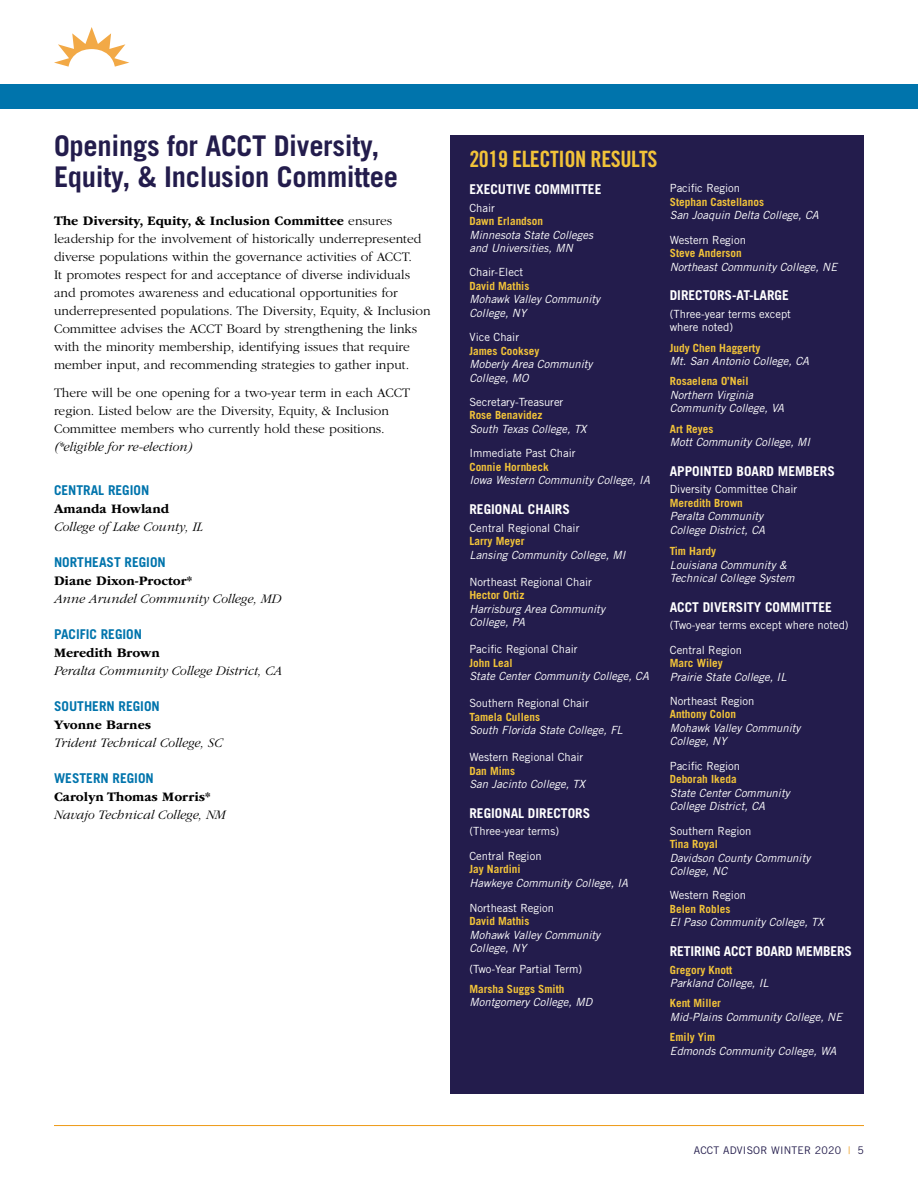
<style>
.page{position:relative;width:918px;height:1188px;background:#fff}
.page>*{position:absolute;margin:0;border:0;box-sizing:border-box;transform-origin:0 0}
.t1{font:700 28.5px/31.5px "Trade Gothic LT Std";letter-spacing:-.01em;color:#231c4c}
.t2{font:22.5px "Trade Gothic LT Std Bd Cn 20";letter-spacing:-.02em;color:#f2c339}
.t3{font:300 13.5px/18px "ITC Garamond Std";color:#000}
.t4{font:italic 300 13.5px "ITC Garamond Std";color:#000}
.t5{font:700 13.5px "Trade Gothic LT Std";color:#fff}
.t6{font:700 13.5px "ITC Garamond Std";color:#000}
.t7{font:700 13.5px "Trade Gothic LT Std";color:#0074ac}
.t8{font:italic 11.25px/13.5px "Trade Gothic LT Std";color:#fff}
.t9{font:11.25px/24.3px "Trade Gothic LT Std";color:#fff}
.t10{font:700 11.25px "Trade Gothic LT Std";color:#f2c339}
.t11{font:10.5px "Trade Gothic LT Std";letter-spacing:.02em;color:#231c4c}
.s1{font-weight:700}
.s2{color:#ee9a15}
</style>
<div class="page">
<div style="left:0;top:84px;width:918px;height:25px;background:#0074ac"></div>
<svg style="left:54px;top:27px;width:75px;height:40px"></svg>
<div style="left:450px;top:135px;width:414px;height:959px;background:#231c4c"></div>
<hr style="left:54px;top:1125px;width:810px;height:1px;background:#ee9a15">
<h1 class="t1" style="left:54px;top:129px;width:346px">Openings for ACCT Diversity,<br>Equity, &amp; Inclusion Committee</h1>
<p class="t3" style="left:54px;top:212px;width:378px"><span class="s1">The Diversity, Equity, &amp; Inclusion Committee</span> ensures leadership for the involvement of historically underrepresented diverse populations within the governance activities of ACCT.<br>It promotes respect for and acceptance of diverse individuals and promotes awareness and educational opportunities for underrepresented populations. The Diversity, Equity, &amp; Inclusion Committee advises the ACCT Board by strengthening the links with the minority membership, identifying issues that require member input, and recommending strategies to gather input.</p>
<p class="t3" style="left:54px;top:384px;width:358px">There will be one opening for a two-year term in each ACCT region. Listed below are the Diversity, Equity, &amp; Inclusion<br>Committee members who currently hold these positions.</p>
<p class="t4" style="left:54px;top:440px;width:140px">(*eligible for re-election)</p>
<p class="t7" style="left:54px;top:482px;width:97px">CENTRAL REGION</p>
<p class="t6" style="left:54px;top:501px;width:117px">Amanda Howland</p>
<p class="t4" style="left:54px;top:519px;width:150px">College of Lake County, IL</p>
<p class="t7" style="left:54px;top:554px;width:113px">NORTHEAST REGION</p>
<p class="t6" style="left:54px;top:573px;width:140px">Diane Dixon-Proctor*</p>
<p class="t4" style="left:54px;top:591px;width:229px">Anne Arundel Community College, MD</p>
<p class="t7" style="left:54px;top:626px;width:90px">PACIFIC REGION</p>
<p class="t6" style="left:54px;top:645px;width:107px">Meredith Brown</p>
<p class="t4" style="left:54px;top:663px;width:230px">Peralta Community College District, CA</p>
<p class="t7" style="left:54px;top:698px;width:107px">SOUTHERN REGION</p>
<p class="t6" style="left:54px;top:717px;width:99px">Yvonne Barnes</p>
<p class="t4" style="left:54px;top:735px;width:170px">Trident Technical College, SC</p>
<p class="t7" style="left:54px;top:770px;width:101px">WESTERN REGION</p>
<p class="t6" style="left:54px;top:789px;width:158px">Carolyn Thomas Morris*</p>
<p class="t4" style="left:54px;top:807px;width:173px">Navajo Technical College, NM</p>
<h2 class="t2" style="left:469px;top:146px;width:190px">2019 ELECTION RESULTS</h2>
<p class="t5" style="left:469px;top:181px;width:134px">EXECUTIVE COMMITTEE</p>
<p class="t9" style="left:469px;top:195px;width:27px">Chair</p>
<p class="t10" style="left:469px;top:214px;width:75px">Dawn Erlandson</p>
<p class="t8" style="left:469px;top:228px;width:125px">Minnesota State Colleges and Universities, MN</p>
<p class="t9" style="left:469px;top:260px;width:55px">Chair-Elect</p>
<p class="t10" style="left:469px;top:279px;width:62px">David Mathis</p>
<p class="t8" style="left:469px;top:293px;width:132px">Mohawk Valley Community<br>College, NY</p>
<p class="t9" style="left:469px;top:325px;width:51px">Vice Chair</p>
<p class="t10" style="left:469px;top:344px;width:71px">James Cooksey</p>
<p class="t8" style="left:469px;top:358px;width:125px">Moberly Area Community<br>College, MO</p>
<p class="t9" style="left:469px;top:390px;width:95px">Secretary-Treasurer</p>
<p class="t10" style="left:469px;top:409px;width:75px">Rose Benavidez</p>
<p class="t8" style="left:469px;top:422px;width:119px">South Texas College, TX</p>
<p class="t9" style="left:469px;top:441px;width:108px">Immediate Past Chair</p>
<p class="t10" style="left:469px;top:460px;width:81px">Connie Hornbeck</p>
<p class="t8" style="left:469px;top:474px;width:182px">Iowa Western Community College, IA</p>
<p class="t5" style="left:469px;top:501px;width:102px">REGIONAL CHAIRS</p>
<p class="t9" style="left:469px;top:515px;width:112px">Central Regional Chair</p>
<p class="t10" style="left:469px;top:534px;width:56px">Larry Meyer</p>
<p class="t8" style="left:469px;top:548px;width:158px">Lansing Community College, MI</p>
<p class="t9" style="left:469px;top:569px;width:124px">Northeast Regional Chair</p>
<p class="t10" style="left:469px;top:588px;width:57px">Hector Ortiz</p>
<p class="t8" style="left:469px;top:602px;width:137px">Harrisburg Area Community<br>College, PA</p>
<p class="t9" style="left:469px;top:637px;width:110px">Pacific Regional Chair</p>
<p class="t10" style="left:469px;top:656px;width:45px">John Leal</p>
<p class="t8" style="left:469px;top:669px;width:181px">State Center Community College, CA</p>
<p class="t9" style="left:469px;top:691px;width:121px">Southern Regional Chair</p>
<p class="t10" style="left:469px;top:710px;width:72px">Tamela Cullens</p>
<p class="t8" style="left:469px;top:723px;width:155px">South Florida State College, FL</p>
<p class="t9" style="left:469px;top:745px;width:115px">Western Regional Chair</p>
<p class="t10" style="left:469px;top:764px;width:47px">Dan Mims</p>
<p class="t8" style="left:469px;top:777px;width:117px">San Jacinto College, TX</p>
<p class="t5" style="left:469px;top:805px;width:122px">REGIONAL DIRECTORS</p>
<p class="t9" style="left:469px;top:819px;width:91px">(Three-year terms)<br>Central Region</p>
<p class="t10" style="left:469px;top:862px;width:53px">Jay Nardini</p>
<p class="t8" style="left:469px;top:876px;width:160px">Hawkeye Community College, IA</p>
<p class="t9" style="left:469px;top:895px;width:86px">Northeast Region</p>
<p class="t10" style="left:469px;top:914px;width:62px">David Mathis</p>
<p class="t8" style="left:469px;top:928px;width:132px">Mohawk Valley Community<br>College, NY</p>
<p class="t9" style="left:469px;top:956px;width:114px">(Two-Year Partial Term)</p>
<p class="t10" style="left:469px;top:982px;width:97px">Marsha Suggs Smith</p>
<p class="t8" style="left:469px;top:996px;width:124px">Montgomery College, MD</p>
<p class="t9" style="left:670px;top:176px;width:72px">Pacific Region</p>
<p class="t10" style="left:670px;top:195px;width:96px">Stephan Castellanos</p>
<p class="t8" style="left:670px;top:209px;width:151px">San Joaquin Delta College, CA</p>
<p class="t9" style="left:670px;top:227px;width:78px">Western Region</p>
<p class="t10" style="left:670px;top:246px;width:73px">Steve Anderson</p>
<p class="t8" style="left:670px;top:260px;width:169px">Northeast Community College, NE</p>
<p class="t5" style="left:670px;top:287px;width:121px">DIRECTORS-AT-LARGE</p>
<p class="t9" style="left:670px;top:307px;width:123px;line-height:13.5px">(Three-year terms except where noted)</p>
<p class="t10" style="left:670px;top:341px;width:92px">Judy Chen Haggerty</p>
<p class="t8" style="left:670px;top:355px;width:141px">Mt. San Antonio College, CA</p>
<p class="t10" style="left:670px;top:375px;width:80px">Rosaelena O’Neil</p>
<p class="t8" style="left:670px;top:388px;width:116px">Northern Virginia<br>Community College, VA</p>
<p class="t10" style="left:670px;top:422px;width:45px">Art Reyes</p>
<p class="t8" style="left:670px;top:436px;width:142px">Mott Community College, MI</p>
<p class="t5" style="left:670px;top:463px;width:167px">APPOINTED BOARD MEMBERS</p>
<p class="t9" style="left:670px;top:477px;width:129px">Diversity Committee Chair</p>
<p class="t10" style="left:670px;top:496px;width:75px">Meredith Brown</p>
<p class="t8" style="left:670px;top:510px;width:97px">Peralta Community<br>College District, CA</p>
<p class="t10" style="left:670px;top:544px;width:48px">Tim Hardy</p>
<p class="t8" style="left:670px;top:558px;width:126px">Louisiana Community &amp;<br>Technical College System</p>
<p class="t5" style="left:670px;top:599px;width:164px">ACCT DIVERSITY COMMITTEE</p>
<p class="t9" style="left:670px;top:613px;width:180px">(Two-year terms except where noted)<br>Central Region</p>
<p class="t10" style="left:670px;top:656px;width:55px">Marc Wiley</p>
<p class="t8" style="left:670px;top:670px;width:118px">Prairie State College, IL</p>
<p class="t9" style="left:670px;top:689px;width:86px">Northeast Region</p>
<p class="t10" style="left:670px;top:708px;width:68px">Anthony Colon</p>
<p class="t8" style="left:670px;top:721px;width:132px">Mohawk Valley Community<br>College, NY</p>
<p class="t9" style="left:670px;top:753px;width:72px">Pacific Region</p>
<p class="t10" style="left:670px;top:772px;width:68px">Deborah Ikeda</p>
<p class="t8" style="left:670px;top:786px;width:121px">State Center Community<br>College District, CA</p>
<p class="t9" style="left:670px;top:818px;width:83px">Southern Region</p>
<p class="t10" style="left:670px;top:837px;width:50px">Tina Royal</p>
<p class="t8" style="left:670px;top:851px;width:142px">Davidson County Community<br>College, NC</p>
<p class="t9" style="left:670px;top:883px;width:78px">Western Region</p>
<p class="t10" style="left:670px;top:902px;width:62px">Belen Robles</p>
<p class="t8" style="left:670px;top:916px;width:156px">El Paso Community College, TX</p>
<p class="t5" style="left:670px;top:943px;width:184px">RETIRING ACCT BOARD MEMBERS</p>
<p class="t10" style="left:670px;top:963px;width:64px">Gregory Knott</p>
<p class="t8" style="left:670px;top:977px;width:101px">Parkland College, IL</p>
<p class="t10" style="left:670px;top:996px;width:53px">Kent Miller</p>
<p class="t8" style="left:670px;top:1010px;width:174px">Mid-Plains Community College, NE</p>
<p class="t10" style="left:670px;top:1030px;width:47px">Emily Yim</p>
<p class="t8" style="left:670px;top:1045px;width:168px">Edmonds Community College, WA</p>
<p class="t11" style="left:694px;top:1144px;width:172px">ACCT ADVISOR WINTER 2020 <span class="s2">|</span> 5</p>
</div>
